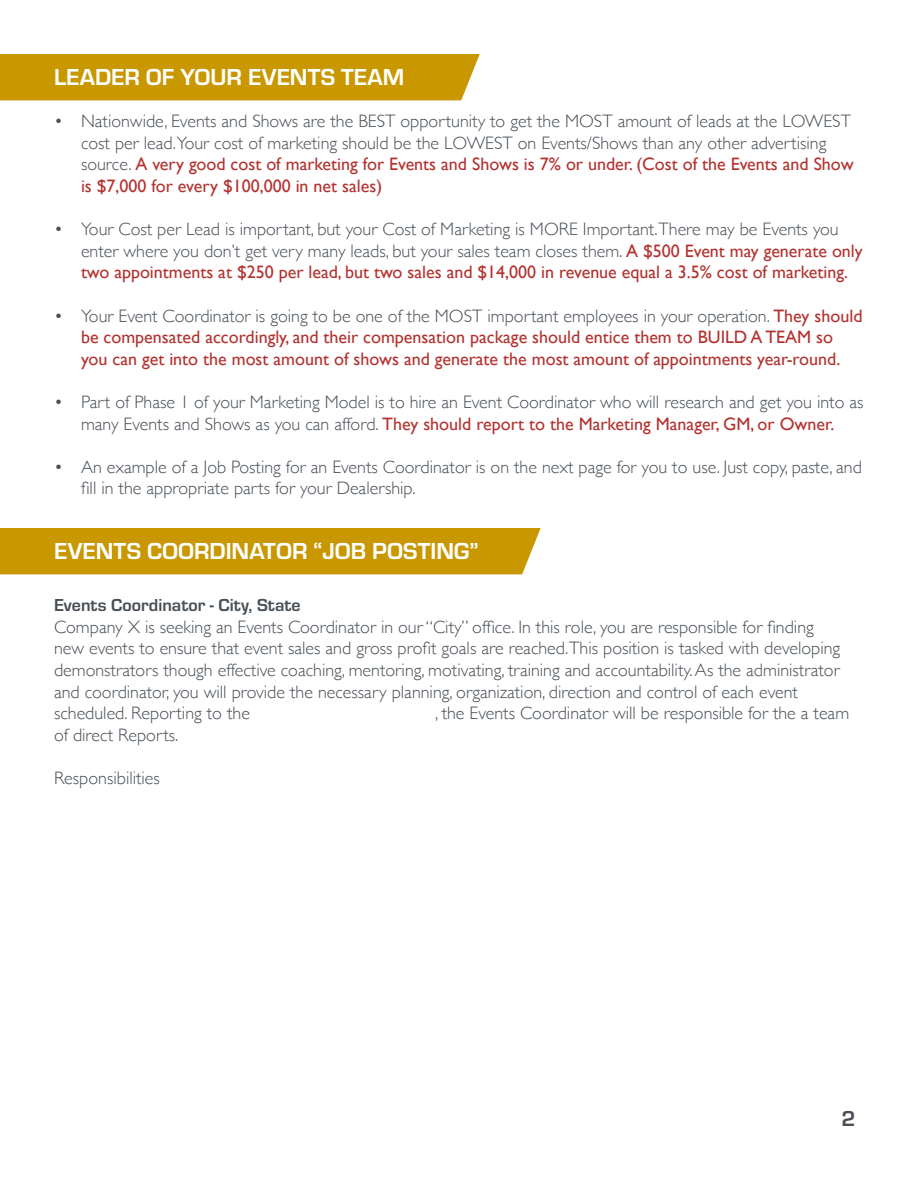
<style>
.page{position:relative;width:918px;height:1188px;background:#fff}
.page>*{position:absolute;margin:0;border:0;box-sizing:border-box;transform-origin:0 0}
.t1{font:700 24px "Eurostile";color:#fff}
.t2{font:700 22.5px "Eurostile";color:#4a4f55}
.t3{font:300 18px/21.6px "Gill Sans";color:#484f55}
.t4{font:18px/21.6px "Gill Sans";color:#b3322f;text-align:center}
.t5{font:700 18px "Eurostile";color:#484f55}
.s1{font-weight:400;color:#b3322f}
.s2{font-weight:300;color:#484f55}
</style>
<div class="page">
<div style="left:0;top:54px;width:480px;height:46px;background:#c99700"></div>
<div style="left:0;top:528px;width:541px;height:46px;background:#c99700"></div>
<h1 class="t1" style="left:54px;top:60px;width:352px">LEADER OF YOUR EVENTS TEAM</h1>
<p class="t3" style="left:81px;top:110px;width:774px;text-indent:-27px">• Nationwide, Events and Shows are the BEST opportunity to get the MOST amount of leads at the LOWEST cost per lead.Your cost of marketing should be the LOWEST on Events/Shows than any other advertising source. <span class="s1">A very good cost of marketing for Events and Shows is 7% or under. (Cost of the Events and Show is $7,000 for every $100,000 in net sales)</span></p>
<p class="t3" style="left:81px;top:218px;width:783px;text-indent:-27px">• Your Cost per Lead is important, but your Cost of Marketing is MORE Important.There may be Events you enter where you don’t get very many leads, but your sales team closes them. <span class="s1">A $500 Event may generate only two appointments at $250 per lead, but two sales and $14,000 in revenue equal a 3.5% cost of marketing.</span></p>
<p class="t4" style="left:54px;top:305px;width:810px"><span class="s2">• Your Event Coordinator is going to be one of the MOST important employees in your operation.</span> They should be compensated accordingly, and their compensation package should entice them to BUILD A TEAM so<br>you can get into the most amount of shows and generate the most amount of appointments year-round.</p>
<p class="t3" style="left:54px;top:391px;width:811px;text-align:center">• Part of Phase 1 of your Marketing Model is to hire an Event Coordinator who will research and get you into as many Events and Shows as you can afford. <span class="s1">They should report to the Marketing Manager, GM, or Owner.</span></p>
<p class="t3" style="left:81px;top:455px;width:782px;text-indent:-27px">• An example of a Job Posting for an Events Coordinator is on the next page for you to use. Just copy, paste, and fill in the appropriate parts for your Dealership.</p>
<h1 class="t1" style="left:54px;top:534px;width:426px">EVENTS COORDINATOR “JOB POSTING”</h1>
<p class="t5" style="left:54px;top:592px;width:248px">Events Coordinator - City, State</p>
<p class="t3" style="left:54px;top:615px;width:788px">Company X is seeking an Events Coordinator in our “City” office. In this role, you are responsible for finding new events to ensure that event sales and gross profit goals are reached.This position is tasked with developing demonstrators though effective coaching, mentoring, motivating, training and accountability. As the administrator and coordinator, you will provide the necessary planning, organization, direction and control of each event scheduled. Reporting to the</p>
<p class="t3" style="left:435px;top:702px;width:416px">, the Events Coordinator will be responsible for the a team</p>
<p class="t3" style="left:54px;top:723px;width:126px">of direct Reports.</p>
<p class="t3" style="left:54px;top:766px;width:107px">Responsibilities</p>
<p class="t2" style="left:842px;top:1102px;width:16px">2</p>
</div>
